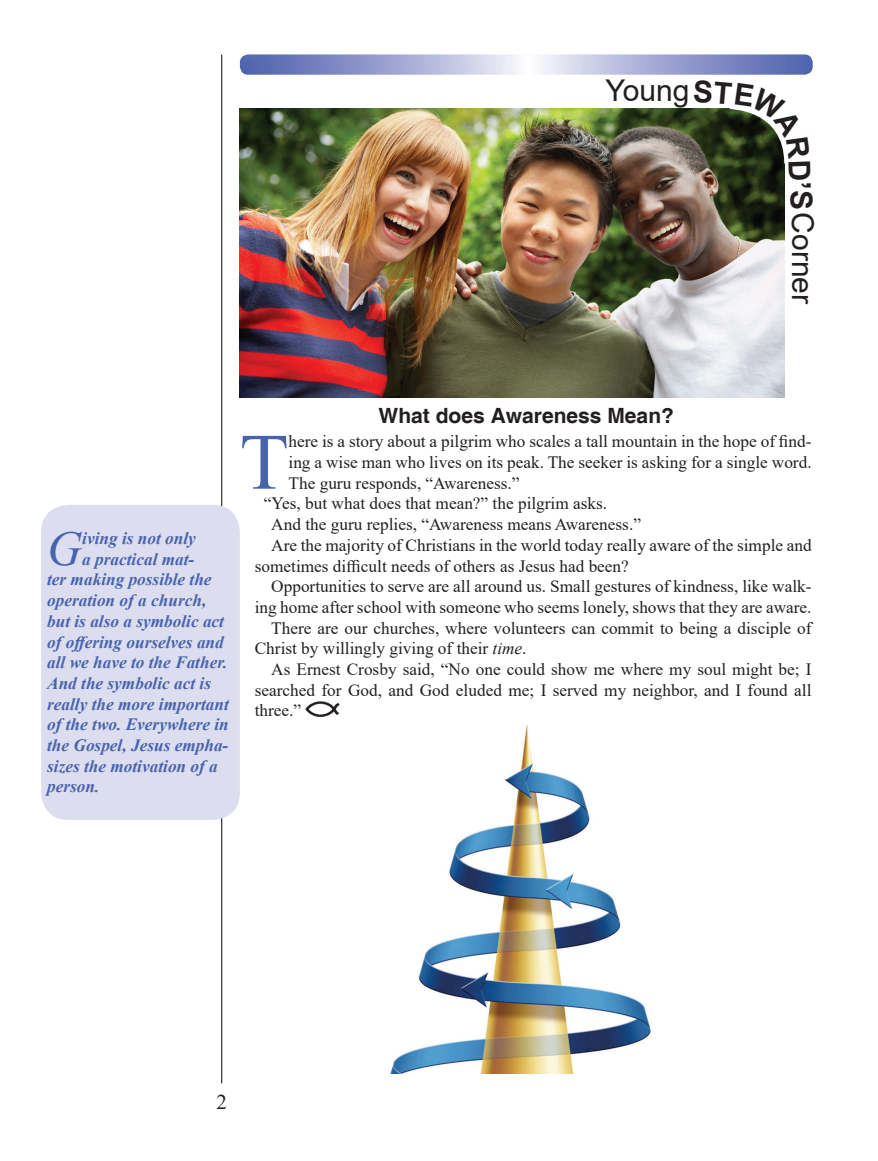
<style>
.page{position:relative;width:878px;height:1161px;background:#fff}
.page>*{position:absolute;margin:0;border:0;box-sizing:border-box;transform-origin:0 0}
.t1{font:79.8px "Times New Roman";color:#4863ae}
.t2{font:italic 48.45px "Times New Roman";color:#4863ae}
.t3{font:30px "Arial";color:#231f20}
.t4{font:700 21px "Helvetica";color:#231f20}
.t5{font:21px "Times New Roman";color:#231f20}
.t6{font:17.25px "Times New Roman";color:#231f20}
.t7{font:italic 700 17.25px "Times New Roman";color:#4863ae}
.s1{font-weight:700}
.s2{font-style:italic}
</style>
<div class="page">
<hr style="left:221px;top:55px;width:1px;height:1028px;background:#231f20">
<img style="left:240px;top:109px;width:544px;height:289px">
<svg style="left:243px;top:56px;width:569px;height:18px"></svg>
<div style="left:240px;top:54px;width:572px;height:21px;border:2px solid #fff;border-radius:8px"></div>
<img style="left:305px;top:701px;width:35px;height:15px">
<div style="left:41px;top:505px;width:199px;height:315px;background:#dcdeef;border-radius:27px"></div>
<img style="left:390px;top:725px;width:261px;height:348px">
<svg style="left:693px;top:108px;width:92px;height:80px"></svg>
<h3 class="t3" style="left:605px;top:70px;width:85px">Young</h3>
<h3 class="t3" style="left:823px;top:190px;width:116px;rotate:90deg"><span class="s1">S</span>Corner</h3>
<h2 class="t2" style="left:47px;top:515px;width:37px">G</h2>
<p class="t7" style="left:82px;top:526px;width:115px">iving is not only</p>
<p class="t7" style="left:82px;top:547px;width:114px">a practical mat-</p>
<p class="t7" style="left:47px;top:568px;width:166px">ter making possible the</p>
<p class="t7" style="left:47px;top:588px;width:161px">operation of a church,</p>
<p class="t7" style="left:47px;top:609px;width:178px">but is also a symbolic act</p>
<p class="t7" style="left:47px;top:630px;width:178px">of offering ourselves and</p>
<p class="t7" style="left:47px;top:650px;width:182px">all we have to the Father.</p>
<p class="t7" style="left:47px;top:671px;width:165px">And the symbolic act is</p>
<p class="t7" style="left:47px;top:692px;width:183px">really the more important</p>
<p class="t7" style="left:47px;top:713px;width:183px">of the two. Everywhere in</p>
<p class="t7" style="left:47px;top:733px;width:183px">the Gospel, Jesus empha-</p>
<p class="t7" style="left:47px;top:754px;width:172px">sizes the motivation of a</p>
<p class="t7" style="left:47px;top:775px;width:54px">person.</p>
<p class="t4" style="left:378px;top:403px;width:297px">What does Awareness Mean?</p>
<h1 class="t1" style="left:240px;top:406px;width:50px">T</h1>
<p class="t6" style="left:288px;top:429px;width:524px">here is a story about a pilgrim who scales a tall mountain in the hope of find-</p>
<p class="t6" style="left:288px;top:450px;width:524px">ing a wise man who lives on its peak. The seeker is asking for a single word.</p>
<p class="t6" style="left:288px;top:471px;width:232px">The guru responds, “Awareness.”</p>
<p class="t6" style="left:264px;top:491px;width:345px">“Yes, but what does that mean?” the pilgrim asks.</p>
<p class="t6" style="left:271px;top:512px;width:371px">And the guru replies, “Awareness means Awareness.”</p>
<p class="t6" style="left:271px;top:533px;width:542px">Are the majority of Christians in the world today really aware of the simple and</p>
<p class="t6" style="left:255px;top:554px;width:375px">sometimes difficult needs of others as Jesus had been?</p>
<p class="t6" style="left:271px;top:574px;width:541px">Opportunities to serve are all around us. Small gestures of kindness, like walk-</p>
<p class="t6" style="left:255px;top:595px;width:558px">ing home after school with someone who seems lonely, shows that they are aware.</p>
<p class="t6" style="left:271px;top:616px;width:542px">There are our churches, where volunteers can commit to being a disciple of</p>
<p class="t6" style="left:255px;top:636px;width:273px">Christ by willingly giving of their <span class="s2">time</span>.</p>
<p class="t6" style="left:271px;top:657px;width:541px">As Ernest Crosby said, “No one could show me where my soul might be; I</p>
<p class="t6" style="left:255px;top:678px;width:558px">searched for God, and God eluded me; I served my neighbor, and I found all</p>
<p class="t6" style="left:255px;top:698px;width:48px">three.”</p>
<p class="t5" style="left:216px;top:1087px;width:12px">2</p>
</div>
